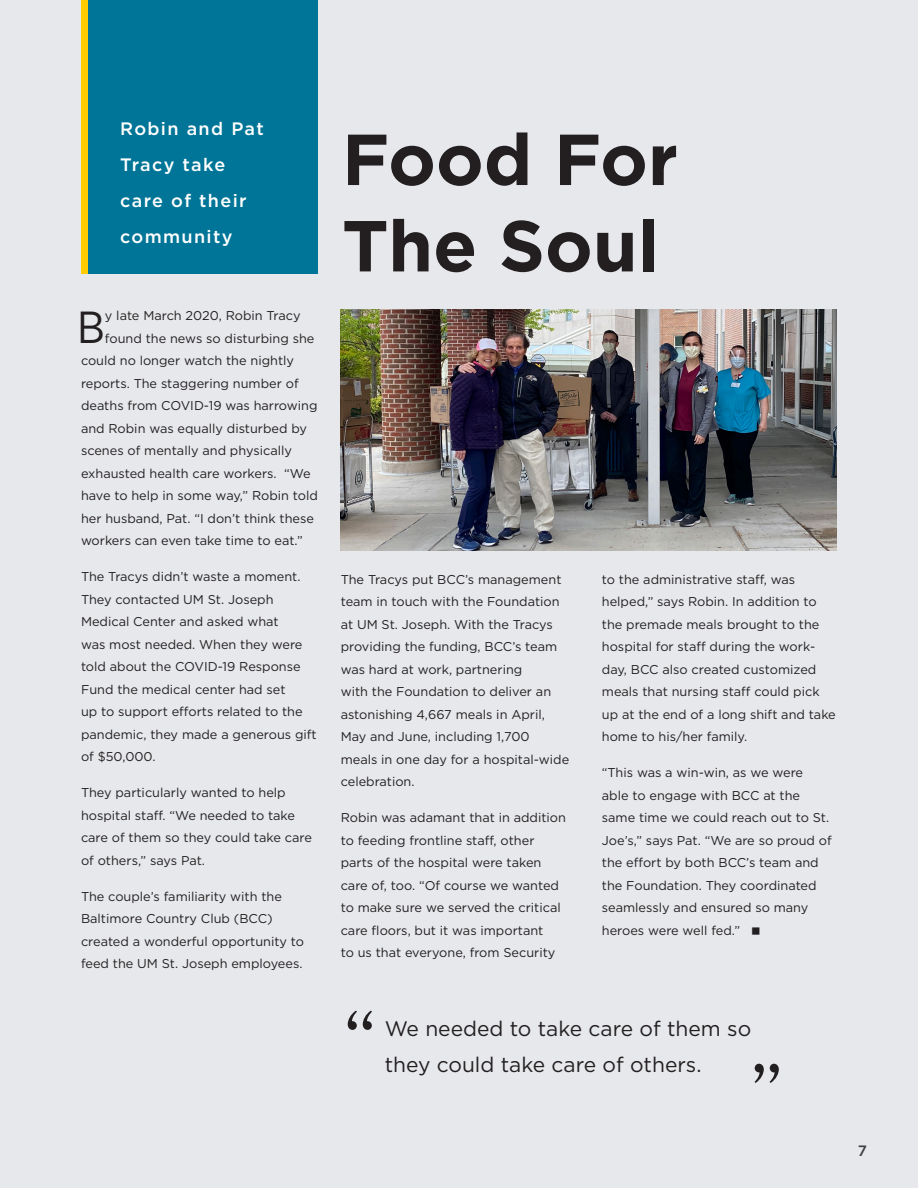
<style>
.page{position:relative;width:918px;height:1188px;background:#e6e8eb}
.page>*{position:absolute;margin:0;border:0;box-sizing:border-box;transform-origin:0 0}
.t1{font:90px "Mrs Eaves OT";color:#231f20}
.t2{font:700 72px "Gotham";color:#231f20}
.t3{font:700 45px "Gotham";color:#231f20}
.t4{font:44.85px "Gotham Narrow";color:#231f20}
.t5{font:21px/36px "Gotham";color:#231f20}
.t6{font:500 18px/36px "Gotham";letter-spacing:.075em;color:#fff}
.t7{font:500 15px "Gotham";color:#231f20}
.t8{font:12.75px/22.5px "Gotham";color:#231f20}
</style>
<div class="page">
<img style="left:341px;top:310px;width:496px;height:241px">
<div style="left:81px;top:0;width:19px;height:274px;background:#fc0"></div>
<div style="left:89px;top:0;width:229px;height:274px;background:#007598"></div>
<p class="t6" style="left:120px;top:111px;width:145px">Robin and Pat<br>Tracy take care of their community</p>
<p class="t4" style="left:77px;top:299px;width:29px">B</p>
<p class="t8" style="left:105px;top:304px;width:197px">y late March 2020, Robin Tracy</p>
<p class="t8" style="left:105px;top:327px;width:211px">found the news so disturbing she</p>
<p class="t8" style="left:81px;top:349px;width:215px">could no longer watch the nightly</p>
<p class="t8" style="left:81px;top:372px;width:219px">reports. The staggering number of</p>
<p class="t8" style="left:81px;top:394px;width:238px">deaths from COVID-19 was harrowing</p>
<p class="t8" style="left:81px;top:417px;width:228px">and Robin was equally disturbed by</p>
<p class="t8" style="left:81px;top:439px;width:212px">scenes of mentally and physically</p>
<p class="t8" style="left:81px;top:462px;width:231px">exhausted health care workers. “We</p>
<p class="t8" style="left:81px;top:484px;width:238px">have to help in some way,” Robin told</p>
<p class="t8" style="left:81px;top:507px;width:234px">her husband, Pat. “I don’t think these</p>
<p class="t8" style="left:81px;top:529px;width:223px">workers can even take time to eat.”</p>
<p class="t8" style="left:81px;top:565px;width:237px">The Tracys didn’t waste a moment.<br>They contacted UM St. Joseph<br>Medical Center and asked what<br>was most needed. When they were told about the COVID-19 Response<br>Fund the medical center had set<br>up to support efforts related to the pandemic, they made a generous gift of $50,000.</p>
<p class="t8" style="left:81px;top:781px;width:232px">They particularly wanted to help hospital staff. “We needed to take care of them so they could take care of others,” says Pat.</p>
<p class="t8" style="left:81px;top:885px;width:225px">The couple’s familiarity with the Baltimore Country Club (BCC) created a wonderful opportunity to feed the UM St. Joseph employees.</p>
<p class="t2" style="left:342px;top:112px;width:338px">Food For</p>
<p class="t2" style="left:342px;top:198px;width:319px">The Soul</p>
<p class="t8" style="left:341px;top:568px;width:230px">The Tracys put BCC’s management team in touch with the Foundation at UM St. Joseph. With the Tracys providing the funding, BCC’s team was hard at work, partnering<br>with the Foundation to deliver an astonishing 4,667 meals in April,<br>May and June, including 1,700 meals in one day for a hospital-wide celebration.</p>
<p class="t8" style="left:341px;top:806px;width:227px">Robin was adamant that in addition to feeding frontline staff, other parts of the hospital were taken care of, too. “Of course we wanted to make sure we served the critical care floors, but it was important<br>to us that everyone, from Security</p>
<p class="t8" style="left:602px;top:568px;width:235px">to the administrative staff, was helped,” says Robin. In addition to the premade meals brought to the hospital for staff during the work&shy;day, BCC also created customized meals that nursing staff could pick up at the end of a long shift and take home to his/her family.</p>
<p class="t8" style="left:602px;top:761px;width:231px">“This was a win-win, as we were able to engage with BCC at the same time we could reach out to St.<br>Joe’s,” says Pat. “We are so proud of the effort by both BCC’s team and the Foundation. They coordinated seamlessly and ensured so many heroes were well fed.”</p>
<p class="t3" style="left:750px;top:900px;width:14px">·</p>
<p class="t1" style="left:341px;top:991px;width:39px">“</p>
<p class="t5" style="left:385px;top:1011px;width:368px">We needed to take care of them so they could take care of others.</p>
<p class="t1" style="left:748px;top:1044px;width:39px">”</p>
<p class="t7" style="left:858px;top:1141px;width:11px">7</p>
</div>
